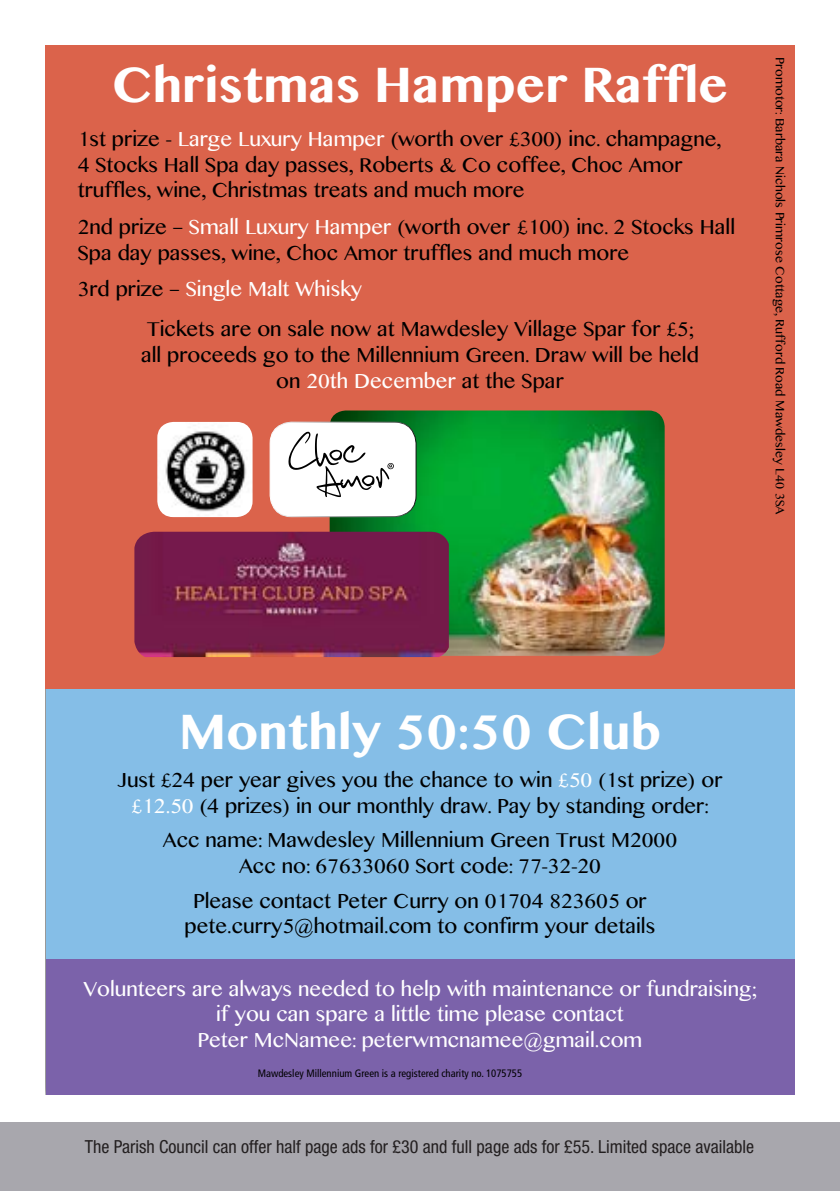
<style>
.page{position:relative;width:840px;height:1191px;background:#fff}
.page>*{position:absolute;margin:0;border:0;box-sizing:border-box;transform-origin:0 0}
.t1{font:700 42.8px "Bangla MN";color:#fff}
.t2{font:condensed 18px "Helvetica Neue LT Std";color:#231f20}
.t3{font:17.8px/25.8px "Bangla MN";color:#000;text-align:center}
.t4{font:17.8px/25.8px "Bangla MN";color:#fff;text-align:center}
.t5{font:10.8px "Bangla MN";color:#000}
.t6{font:condensed 10.8px "Frutiger";color:#000}
.s1{color:#fff}
.s2{font-family:"Minion Pro";font-size:21.4px}
.s3{color:#000}
.s4{font-family:"Minion Pro";font-size:21.4px;color:#fff}
</style>
<div class="page">
<div style="left:0;top:1123px;width:839px;height:68px;background:#a8a7ad"></div>
<div style="left:45px;top:45px;width:13px;height:1049px;background:#999"></div>
<div style="left:46px;top:684px;width:748px;height:280px;background:#85bee7"></div>
<div style="left:46px;top:959px;width:748px;height:135px;background:#7b62aa"></div>
<div style="left:45px;top:45px;width:749px;height:644px;background:#db634b"></div>
<img style="left:329px;top:410px;width:335px;height:246px">
<img style="left:134px;top:532px;width:314px;height:125px">
<img style="left:157px;top:422px;width:95px;height:95px">
<div style="left:270px;top:422px;width:146px;height:95px;background:#fff;border-radius:21px"></div>
<div style="left:270px;top:422px;width:146px;height:95px;border:1px solid #fff;border-radius:21px"></div>
<svg style="left:288px;top:431px;width:106px;height:66px"></svg>
<h1 class="t1" style="left:112px;top:54px;width:617px">Christmas Hamper Raffle</h1>
<p class="t3" style="left:78px;top:126px;width:645px;text-align:left">1st prize - <span class="s1">Large Luxury Hamper</span> (worth over <span class="s2">£</span>300) inc. champagne,<br>4 Stocks Hall Spa day passes, Roberts &amp; Co coffee, Choc Amor truffles, wine, Christmas treats and much more</p>
<p class="t3" style="left:78px;top:214px;width:658px;text-align:left">2nd prize – <span class="s1">Small Luxury Hamper</span> (worth over <span class="s2">£</span>100) inc. 2 Stocks Hall<br>Spa day passes, wine, Choc Amor truffles and much more</p>
<p class="t4" style="left:78px;top:276px;width:286px"><span class="s3">3rd prize –</span> Single Malt Whisky</p>
<p class="t3" style="left:141px;top:316px;width:559px">Tickets are on sale now at Mawdesley Village Spar for <span class="s2">£</span>5; all proceeds go to the Millennium Green. Draw will be held on <span class="s1">20th December</span> at the Spar</p>
<p class="t5" style="left:787px;top:57px;width:459px;rotate:90deg">Promotor: Barbara Nichols Primrose Cottage, Rufford Road Mawdesley L40 3SA</p>
<h1 class="t1" style="left:179px;top:700px;width:483px">Monthly 50:50 Club</h1>
<p class="t3" style="left:117px;top:766px;width:606px">Just <span class="s2">£</span>24 per year gives you the chance to win <span class="s4">£</span><span class="s1">50</span> (1st prize) or <span class="s4">£</span><span class="s1">12.50</span> (4 prizes) in our monthly draw. Pay by standing order:</p>
<p class="t3" style="left:163px;top:827px;width:515px">Acc name: Mawdesley Millennium Green Trust M2000<br>Acc no: 67633060 Sort code: 77-32-20</p>
<p class="t3" style="left:184px;top:887px;width:472px">Please contact Peter Curry on 01704 823605 or pete.curry5@hotmail.com to confirm your details</p>
<p class="t4" style="left:83px;top:975px;width:674px">Volunteers are always needed to help with maintenance or fundraising; if you can spare a little time please contact<br>Peter McNamee: peterwmcnamee@gmail.com</p>
<p class="t6" style="left:257px;top:1067px;width:266px">Mawdesley Millennium Green is a registered charity no. 1075755</p>
<p class="t2" style="left:85px;top:1136px;width:670px">The Parish Council can offer half page ads for £30 and full page ads for £55. Limited space available</p>
</div>
